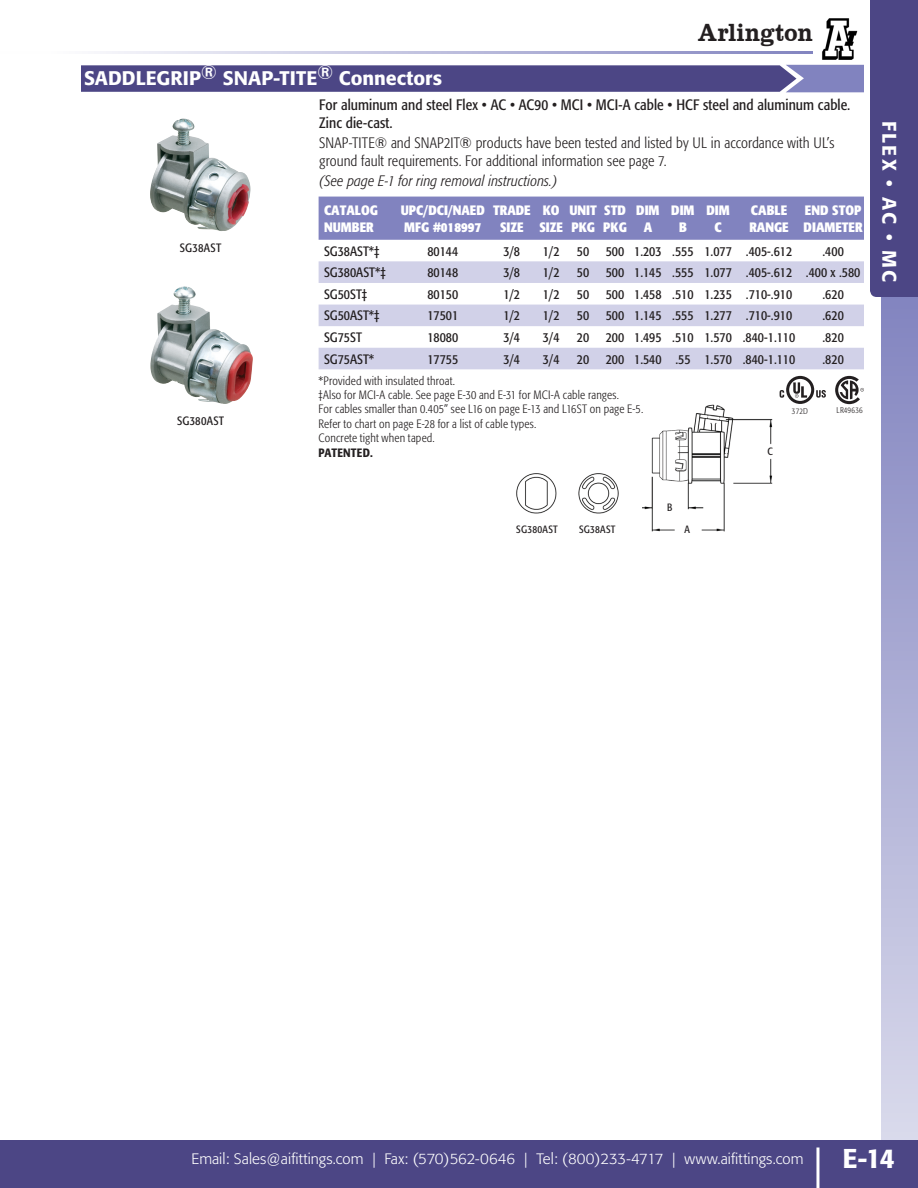
<style>
.page{position:relative;width:918px;height:1188px;background:#fff}
.page>*{position:absolute;margin:0;border:0;box-sizing:border-box;transform-origin:0 0}
.t1{font:500 27px "Formata";color:#fff}
.t2{font:25.5px "Clarendon";letter-spacing:.005em;color:#231f20;scale:.9 1}
.t3{font:500 19.5px "Formata";letter-spacing:.005em;color:#fff}
.t4{font:300 condensed 15px/18px "Formata";letter-spacing:.005em;color:#231f20}
.t5{font:condensed 15px/18px "Formata";letter-spacing:.005em;color:#231f20}
.t6{font:300 15px "Formata";color:#fff}
.t7{font:italic 300 condensed 15px "Formata";letter-spacing:.005em;color:#231f20}
.t8{font:condensed 13.5px "Formata";color:#231f20}
.t9{font:700 condensed 13.5px/16.2px "Formata";color:#fff}
.t10{font:300 condensed 12px/14.4px "Formata";letter-spacing:.015em;color:#231f20}
.t11{font:condensed 12px "Formata";letter-spacing:.015em;color:#231f20}
.t12{font:500 condensed 12px "Formata";letter-spacing:.025em;color:#231f20}
.t13{font:condensed 10.5px "Formata";letter-spacing:.02em;color:#231f20}
.t14{font:300 condensed 8.25px "Formata";letter-spacing:.02em;color:#231f20}
</style>
<div class="page">
<hr style="left:0;top:52px;width:813px;height:2px;background:#8183bf">
<div style="left:881px;top:294px;width:37px;height:894px;background:linear-gradient(to bottom,#8284c0,#dedfee)"></div>
<div style="left:0;top:1140px;width:918px;height:48px;background:#4c4685"></div>
<hr style="left:816px;top:1148px;width:3px;height:40px;background:#fff">
<img style="left:822px;top:18px;width:36px;height:42px">
<div style="left:870px;top:0;width:48px;height:297px;background:#4c4685"></div>
<img style="left:150px;top:120px;width:101px;height:111px">
<img style="left:150px;top:287px;width:103px;height:117px">
<img style="left:642px;top:404px;width:131px;height:128px">
<div style="left:678px;top:524px;width:18px;height:17px;background:#fff"></div>
<div style="left:659px;top:502px;width:21px;height:12px;background:#fff"></div>
<div style="left:759px;top:446px;width:23px;height:11px;background:#fff"></div>
<div style="left:319px;top:197px;width:545px;height:43px;background:#8183bf"></div>
<svg style="left:319px;top:261px;width:545px;height:108px;fill:#d1d1e8"></svg>
<svg style="left:81px;top:65px;width:783px;height:27px;background:#55508d"></svg>
<img style="left:516px;top:473px;width:103px;height:41px">
<svg style="left:835px;top:376px;width:29px;height:28px"></svg>
<svg style="left:780px;top:376px;width:46px;height:28px"></svg>
<h2 class="t2" style="left:698px;top:18px;width:129px">Arlington</h2>
<h3 class="t3" style="left:84px;top:67px;width:360px">SADDLEGRIP® SNAP-TITE® Connectors</h3>
<p class="t5" style="left:319px;top:95px;width:533px">For aluminum and steel Flex • AC • AC90 • MCI • MCI-A cable • HCF steel and aluminum cable.<br>Zinc die-cast.</p>
<p class="t4" style="left:319px;top:134px;width:517px">SNAP-TITE® and SNAP2IT® products have been tested and listed by UL in accordance with UL’s ground fault requirements. For additional information see page 7.</p>
<p class="t7" style="left:319px;top:172px;width:240px">(See page E-1 for ring removal instructions.)</p>
<p class="t11" style="left:180px;top:240px;width:43px">SG38AST</p>
<p class="t11" style="left:177px;top:414px;width:49px">SG380AST</p>
<p class="t9" style="left:324px;top:202px;width:55px">CATALOG<br>NUMBER</p>
<p class="t9" style="left:401px;top:202px;width:86px">UPC/DCI/NAED<br>MFG #018997</p>
<p class="t9" style="left:493px;top:202px;width:39px;text-align:center">TRADE<br>SIZE</p>
<p class="t9" style="left:539px;top:202px;width:25px">KO<br>SIZE</p>
<p class="t9" style="left:569px;top:202px;width:29px">UNIT<br>PKG</p>
<p class="t9" style="left:603px;top:202px;width:25px">STD<br>PKG</p>
<p class="t9" style="left:636px;top:202px;width:25px;text-align:center">DIM<br>A</p>
<p class="t9" style="left:671px;top:202px;width:25px;text-align:center">DIM<br>B</p>
<p class="t9" style="left:707px;top:202px;width:25px;text-align:center">DIM<br>C</p>
<p class="t9" style="left:749px;top:202px;width:41px">CABLE<br>RANGE</p>
<p class="t9" style="left:804px;top:202px;width:61px">END STOP<br>DIAMETER</p>
<p class="t8" style="left:324px;top:243px;width:57px">SG38AST*‡</p>
<p class="t8" style="left:427px;top:243px;width:32px">80144</p>
<p class="t8" style="left:504px;top:243px;width:18px">3/8</p>
<p class="t8" style="left:543px;top:243px;width:18px">1/2</p>
<p class="t8" style="left:577px;top:243px;width:217px">50 500 1.203 .555 1.077 .405-.612</p>
<p class="t8" style="left:823px;top:243px;width:23px">.400</p>
<p class="t8" style="left:324px;top:265px;width:63px">SG380AST*‡</p>
<p class="t8" style="left:427px;top:265px;width:32px">80148</p>
<p class="t8" style="left:504px;top:265px;width:18px">3/8</p>
<p class="t8" style="left:543px;top:265px;width:18px">1/2</p>
<p class="t8" style="left:577px;top:265px;width:285px">50 500 1.145 .555 1.077 .405-.612 .400 x .580</p>
<p class="t8" style="left:324px;top:286px;width:45px">SG50ST‡</p>
<p class="t8" style="left:427px;top:286px;width:32px">80150</p>
<p class="t8" style="left:504px;top:286px;width:18px">1/2</p>
<p class="t8" style="left:543px;top:286px;width:18px">1/2</p>
<p class="t8" style="left:577px;top:286px;width:217px">50 500 1.458 .510 1.235 .710-.910</p>
<p class="t8" style="left:823px;top:286px;width:23px">.620</p>
<p class="t8" style="left:324px;top:308px;width:57px">SG50AST*‡</p>
<p class="t8" style="left:427px;top:308px;width:32px">17501</p>
<p class="t8" style="left:504px;top:308px;width:18px">1/2</p>
<p class="t8" style="left:543px;top:308px;width:18px">1/2</p>
<p class="t8" style="left:577px;top:308px;width:217px">50 500 1.145 .555 1.277 .710-.910</p>
<p class="t8" style="left:823px;top:308px;width:23px">.620</p>
<p class="t8" style="left:324px;top:329px;width:39px">SG75ST</p>
<p class="t8" style="left:427px;top:329px;width:32px">18080</p>
<p class="t8" style="left:504px;top:329px;width:18px">3/4</p>
<p class="t8" style="left:543px;top:329px;width:18px">3/4</p>
<p class="t8" style="left:577px;top:329px;width:220px">20 200 1.495 .510 1.570 .840-1.110</p>
<p class="t8" style="left:823px;top:329px;width:23px">.820</p>
<p class="t8" style="left:324px;top:351px;width:52px">SG75AST*</p>
<p class="t8" style="left:427px;top:351px;width:32px">17755</p>
<p class="t8" style="left:504px;top:351px;width:18px">3/4</p>
<p class="t8" style="left:543px;top:351px;width:18px">3/4</p>
<p class="t8" style="left:577px;top:351px;width:220px">20 200 1.540 .55 1.570 .840-1.110</p>
<p class="t8" style="left:823px;top:351px;width:23px">.820</p>
<p class="t10" style="left:319px;top:373px;width:326px">*Provided with insulated throat.<br>‡Also for MCI-A cable. See page E-30 and E-31 for MCI-A cable ranges.<br>For cables smaller than 0.405” see L16 on page E-13 and L16ST on page E-5.<br>Refer to chart on page E-28 for a list of cable types.<br>Concrete tight when taped.</p>
<p class="t12" style="left:319px;top:445px;width:56px">PATENTED.</p>
<p class="t13" style="left:516px;top:523px;width:43px">SG380AST</p>
<p class="t13" style="left:579px;top:523px;width:38px">SG38AST</p>
<p class="t13" style="left:667px;top:502px;width:7px">B</p>
<p class="t13" style="left:684px;top:523px;width:7px">A</p>
<p class="t13" style="left:768px;top:445px;width:7px">C</p>
<p class="t14" style="left:792px;top:406px;width:18px">372D</p>
<p class="t14" style="left:837px;top:405px;width:28px">LR49636</p>
<h3 class="t3" style="left:901px;top:121px;width:162px;rotate:90deg">FLEX • AC • MC</h3>
<p class="t6" style="left:192px;top:1150px;width:613px">Email: Sales@aifittings.com | Fax: (570)562-0646 | Tel: (800)233-4717 | www.aifittings.com</p>
<h1 class="t1" style="left:842px;top:1142px;width:54px">E-14</h1>
</div>
